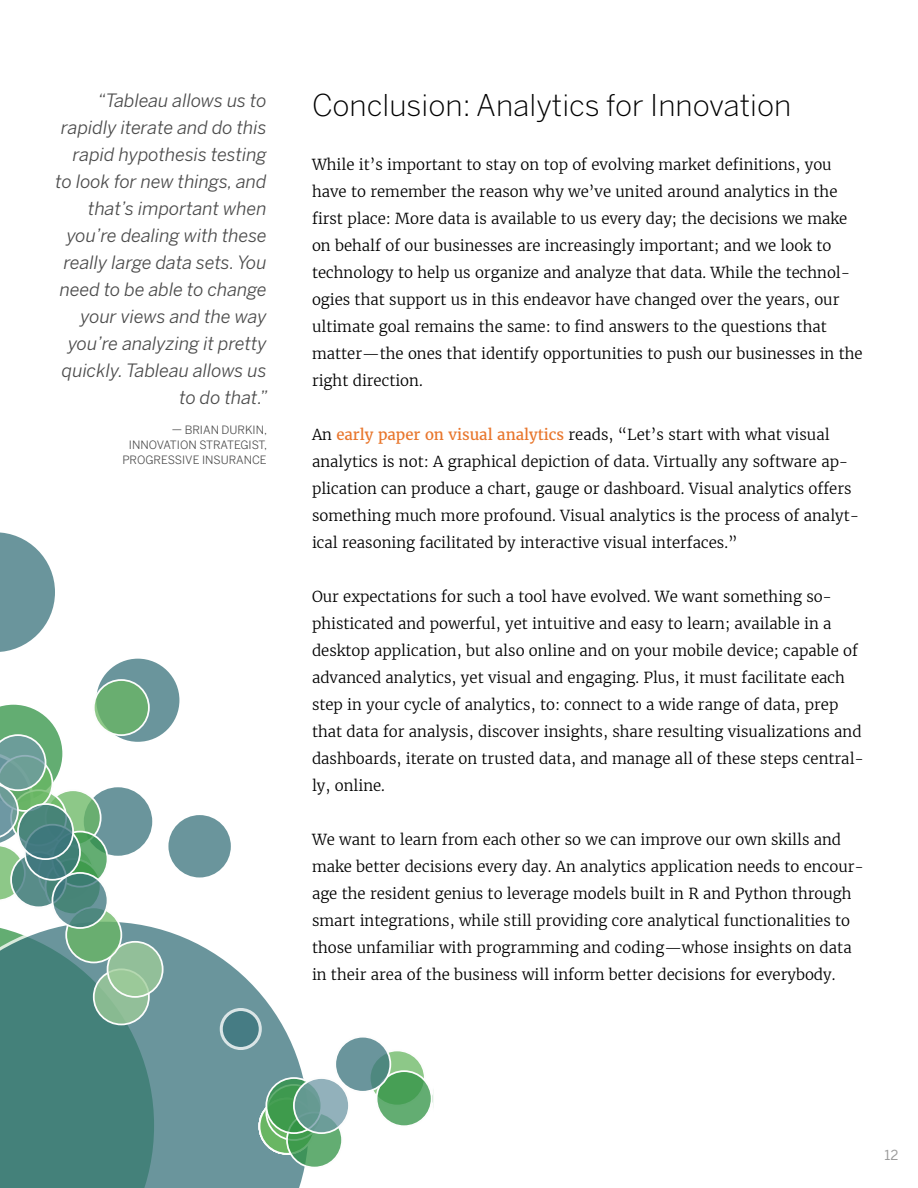
<style>
.page{position:relative;width:918px;height:1188px;background:#fff}
.page>*{position:absolute;margin:0;border:0;box-sizing:border-box;transform-origin:0 0}
.t1{font:300 30px "Benton Sans";color:#000}
.t2{font:italic 18px/27px "Benton Sans";color:#4b4b4b;text-align:right}
.t3{font:300 15px/27px "Merriweather";color:#000}
.t4{font:13.5px "Benton Sans";color:#9b9b9b}
.t5{font:11.25px/15px "Benton Sans";color:#4b4b4b;text-align:right}
.s1{font-weight:400;color:#e8762c}
</style>
<div class="page">
<svg style="left:0;top:922px;width:305px;height:266px;background:#6c9a99"></svg>
<svg style="left:82px;top:786px;width:72px;height:71px;background:#719aa1"></svg>
<div style="left:81px;top:784px;width:74px;height:75px;border:3px solid #fff;border-radius:50%"></div>
<svg style="left:95px;top:657px;width:86px;height:86px;background:#759da3"></svg>
<div style="left:93px;top:656px;width:90px;height:89px;border:3px solid #fff;border-radius:50%"></div>
<div style="left:304px;top:867px;width:55px;height:54px;border:3px solid #fff;border-radius:50%"></div>
<svg style="left:0;top:532px;width:55px;height:120px"></svg>
<svg style="left:167px;top:814px;width:65px;height:65px;background:#719aa1"></svg>
<div style="left:165px;top:812px;width:69px;height:69px;border:3px solid #fff;border-radius:50%"></div>
<svg style="left:221px;top:1010px;width:39px;height:39px"></svg>
<div style="left:220px;top:1008px;width:42px;height:42px;border:3px solid #fff;border-radius:50%"></div>
<svg style="left:259px;top:1099px;width:56px;height:55px"></svg>
<div style="left:259px;top:1098px;width:56px;height:57px;border:2px solid #fdfdfd;border-radius:50%"></div>
<svg style="left:266px;top:1085px;width:55px;height:55px"></svg>
<svg style="left:370px;top:1050px;width:55px;height:56px"></svg>
<div style="left:369px;top:1050px;width:57px;height:56px;border:2px solid #fdfdfd;border-radius:50%"></div>
<svg style="left:287px;top:1112px;width:55px;height:56px;background:#5faa6e"></svg>
<div style="left:286px;top:1112px;width:57px;height:56px;border:2px solid #fdfdfd;border-radius:50%"></div>
<svg style="left:266px;top:1078px;width:55px;height:55px"></svg>
<div style="left:265px;top:1077px;width:57px;height:57px;border:2px solid #fdfdfd;border-radius:50%"></div>
<svg style="left:377px;top:1071px;width:55px;height:55px;background:#5ba969"></svg>
<div style="left:376px;top:1070px;width:57px;height:57px;border:2px solid #fdfdfd;border-radius:50%"></div>
<svg style="left:335px;top:1037px;width:55px;height:55px;background:#6a969a"></svg>
<div style="left:334px;top:1036px;width:57px;height:57px;border:2px solid #fdfdfd;border-radius:50%"></div>
<svg style="left:294px;top:1078px;width:55px;height:55px;background:#81a8aa"></svg>
<div style="left:293px;top:1077px;width:57px;height:57px;border:2px solid #fdfdfd;border-radius:50%"></div>
<svg style="left:94px;top:969px;width:55px;height:55px"></svg>
<div style="left:93px;top:968px;width:57px;height:57px;border:2px solid #fdfdfd;border-radius:50%"></div>
<svg style="left:108px;top:942px;width:55px;height:55px;background:#9ac59e"></svg>
<div style="left:107px;top:941px;width:57px;height:57px;border:2px solid #fdfdfd;border-radius:50%"></div>
<svg style="left:46px;top:790px;width:55px;height:55px"></svg>
<div style="left:45px;top:789px;width:57px;height:57px;border:2px solid #fdfdfd;border-radius:50%"></div>
<svg style="left:94px;top:680px;width:55px;height:55px;background:#6fb175"></svg>
<div style="left:93px;top:679px;width:57px;height:57px;border:2px solid #fdfdfd;border-radius:50%"></div>
<svg style="left:66px;top:907px;width:55px;height:55px;background:#70b276"></svg>
<div style="left:65px;top:906px;width:57px;height:57px;border:2px solid #fdfdfd;border-radius:50%"></div>
<svg style="left:52px;top:832px;width:56px;height:55px"></svg>
<div style="left:52px;top:831px;width:56px;height:57px;border:2px solid #fdfdfd;border-radius:50%"></div>
<svg style="left:11px;top:852px;width:55px;height:55px"></svg>
<svg style="left:25px;top:825px;width:55px;height:55px"></svg>
<svg style="left:52px;top:873px;width:56px;height:55px;background:#558c85"></svg>
<div style="left:52px;top:872px;width:56px;height:57px;border:2px solid #fdfdfd;border-radius:50%"></div>
<svg style="left:18px;top:804px;width:55px;height:55px"></svg>
<svg style="left:0;top:704px;width:65px;height:197px;background:#7cac99"></svg>
<p class="t2" style="left:56px;top:87px;width:214px">“Tableau allows us to rapidly iterate and do this rapid hypothesis testing to look for new things, and that’s important when you’re dealing with these really large data sets. You need to be able to change your views and the way you’re analyzing it pretty quickly. Tableau allows us to do that.”</p>
<p class="t5" style="left:122px;top:422px;width:146px">— BRIAN DURKIN,<br>INNOVATION STRATEGIST,<br>PROGRESSIVE INSURANCE</p>
<h1 class="t1" style="left:312px;top:88px;width:481px">Conclusion: Analytics for Innovation</h1>
<p class="t3" style="left:312px;top:151px;width:552px">While it’s important to stay on top of evolving market definitions, you have to remember the reason why we’ve united around analytics in the first place: More data is available to us every day; the decisions we make on behalf of our businesses are increasingly important; and we look to technology to help us organize and analyze that data. While the technol&shy;ogies that support us in this endeavor have changed over the years, our ultimate goal remains the same: to find answers to the questions that matter—the ones that identify opportunities to push our businesses in the right direction.</p>
<p class="t3" style="left:312px;top:421px;width:549px">An <span class="s1">early paper on visual analytics</span> reads, “Let’s start with what visual analytics is not: A graphical depiction of data. Virtually any software ap&shy;plication can produce a chart, gauge or dashboard. Visual analytics offers something much more profound. Visual analytics is the process of analyt&shy;ical reasoning facilitated by interactive visual interfaces.”</p>
<p class="t3" style="left:312px;top:583px;width:553px">Our expectations for such a tool have evolved. We want something so&shy;phisticated and powerful, yet intuitive and easy to learn; available in a desktop application, but also online and on your mobile device; capable of advanced analytics, yet visual and engaging. Plus, it must facilitate each step in your cycle of analytics, to: connect to a wide range of data, prep that data for analysis, discover insights, share resulting visualizations and dashboards, iterate on trusted data, and manage all of these steps central&shy;ly, online.</p>
<p class="t3" style="left:312px;top:826px;width:553px">We want to learn from each other so we can improve our own skills and make better decisions every day. An analytics application needs to encour&shy;age the resident genius to leverage models built in R and Python through smart integrations, while still providing core analytical functionalities to those unfamiliar with programming and coding—whose insights on data in their area of the business will inform better decisions for everybody.</p>
<p class="t4" style="left:885px;top:1147px;width:15px">12</p>
</div>
